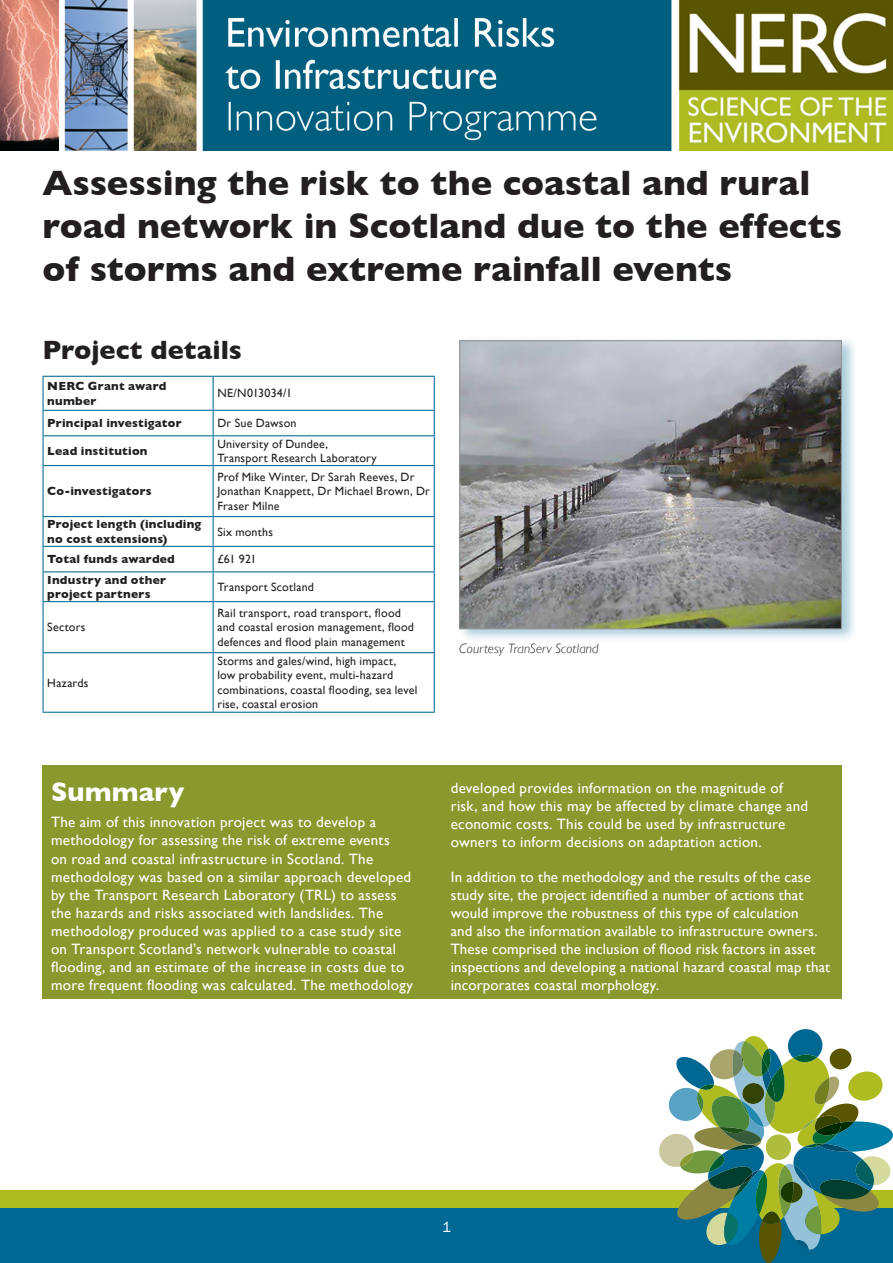
<style>
.page{position:relative;width:893px;height:1263px;background:#fff}
.page>*{position:absolute;margin:0;border:0;box-sizing:border-box;transform-origin:0 0}
.t1{font:700 36px/43.2px "Gill Sans";color:#231f20}
.t2{font:700 27px "Gill Sans";color:#231f20}
.t3{font:700 27px "Gill Sans";letter-spacing:.005em;color:#fff}
.t4{font:15px/18px "Gill Sans";letter-spacing:.015em;color:#fff}
.t5{font:15px "Franklin Gothic";color:#fff}
.t6{font:italic 300 13.5px "Gill Sans";letter-spacing:.01em;color:#231f20}
.t7{font:12px/14.4px "Gill Sans";letter-spacing:.02em;color:#231f20}
.t8{font:700 12px/14.4px "Gill Sans";letter-spacing:.02em;color:#231f20}
</style>
<div class="page">
<div style="left:0;top:1207px;width:893px;height:56px;background:#006893"></div>
<div style="left:0;top:1191px;width:893px;height:17px;background:#aebc21"></div>
<img style="left:0;top:0;width:893px;height:150px">
<svg style="left:657px;top:1029px;width:236px;height:234px"></svg>
<div style="left:43px;top:765px;width:799px;height:234px;background:#8a992e"></div>
<svg style="left:44px;top:377px;width:390px;height:335px"></svg>
<hr style="left:43px;top:376px;width:170px;height:1px;background:#006893">
<hr style="left:43px;top:377px;width:1px;height:33px;background:#006893">
<hr style="left:213px;top:376px;width:222px;height:1px;background:#006893">
<hr style="left:213px;top:377px;width:1px;height:33px;background:#006893">
<hr style="left:434px;top:377px;width:1px;height:33px;background:#006893">
<hr style="left:43px;top:410px;width:170px;height:1px;background:#006893">
<hr style="left:213px;top:410px;width:222px;height:1px;background:#006893">
<hr style="left:43px;top:435px;width:170px;height:1px;background:#006893">
<svg style="left:43px;top:411px;width:1px;height:54px"></svg>
<hr style="left:213px;top:435px;width:222px;height:1px;background:#006893">
<svg style="left:213px;top:411px;width:1px;height:54px"></svg>
<svg style="left:434px;top:411px;width:1px;height:54px"></svg>
<hr style="left:43px;top:465px;width:170px;height:1px;background:#006893">
<hr style="left:43px;top:466px;width:1px;height:50px;background:#006893">
<hr style="left:213px;top:465px;width:222px;height:1px;background:#006893">
<hr style="left:213px;top:466px;width:1px;height:50px;background:#006893">
<hr style="left:434px;top:466px;width:1px;height:50px;background:#006893">
<hr style="left:43px;top:516px;width:170px;height:1px;background:#006893">
<hr style="left:213px;top:516px;width:222px;height:1px;background:#006893">
<hr style="left:43px;top:546px;width:170px;height:1px;background:#006893">
<hr style="left:213px;top:546px;width:222px;height:1px;background:#006893">
<hr style="left:43px;top:571px;width:170px;height:1px;background:#006893">
<svg style="left:43px;top:517px;width:1px;height:84px"></svg>
<hr style="left:213px;top:571px;width:222px;height:1px;background:#006893">
<svg style="left:213px;top:517px;width:1px;height:84px"></svg>
<svg style="left:434px;top:517px;width:1px;height:84px"></svg>
<hr style="left:43px;top:601px;width:170px;height:1px;background:#006893">
<hr style="left:43px;top:602px;width:1px;height:50px;background:#006893">
<hr style="left:213px;top:601px;width:222px;height:1px;background:#006893">
<hr style="left:213px;top:602px;width:1px;height:50px;background:#006893">
<hr style="left:434px;top:602px;width:1px;height:50px;background:#006893">
<hr style="left:43px;top:652px;width:170px;height:1px;background:#006893">
<hr style="left:43px;top:653px;width:1px;height:59px;background:#006893">
<hr style="left:213px;top:652px;width:222px;height:1px;background:#006893">
<hr style="left:213px;top:653px;width:1px;height:59px;background:#006893">
<hr style="left:434px;top:653px;width:1px;height:59px;background:#006893">
<hr style="left:43px;top:712px;width:170px;height:1px;background:#006893">
<hr style="left:213px;top:712px;width:222px;height:1px;background:#006893">
<div style="left:458px;top:335px;width:400px;height:308px;background:#006893;opacity:.33"></div>
<img style="left:461px;top:342px;width:379px;height:285px">
<div style="left:459px;top:340px;width:383px;height:289px;border:1px solid #939598"></div>
<h1 class="t1" style="left:43px;top:161px;width:801px">Assessing the risk to the coastal and rural road network in Scotland due to the effects of storms and extreme rainfall events</h1>
<h2 class="t2" style="left:43px;top:334px;width:201px">Project details</h2>
<p class="t8" style="left:47px;top:379px;width:121px">NERC Grant award number</p>
<p class="t7" style="left:217px;top:386px;width:76px">NE/N013034/1</p>
<p class="t8" style="left:47px;top:416px;width:136px">Principal investigator</p>
<p class="t7" style="left:217px;top:416px;width:81px">Dr Sue Dawson</p>
<p class="t8" style="left:47px;top:443px;width:102px">Lead institution</p>
<p class="t7" style="left:217px;top:436px;width:161px">University of Dundee,<br>Transport Research Laboratory</p>
<p class="t8" style="left:47px;top:484px;width:106px">Co-investigators</p>
<p class="t7" style="left:217px;top:469px;width:214px">Prof Mike Winter, Dr Sarah Reeves, Dr<br>Jonathan Knappett, Dr Michael Brown, Dr<br>Fraser Milne</p>
<p class="t8" style="left:47px;top:517px;width:155px">Project length (including no cost extensions)</p>
<p class="t7" style="left:217px;top:524px;width:57px">Six months</p>
<p class="t8" style="left:47px;top:552px;width:129px">Total funds awarded</p>
<p class="t7" style="left:217px;top:552px;width:41px">£61 921</p>
<p class="t8" style="left:47px;top:572px;width:120px">Industry and other project partners</p>
<p class="t7" style="left:217px;top:579px;width:98px">Transport Scotland</p>
<p class="t7" style="left:47px;top:620px;width:40px">Sectors</p>
<p class="t7" style="left:217px;top:605px;width:198px">Rail transport, road transport, flood and coastal erosion management, flood defences and flood plain management</p>
<p class="t7" style="left:47px;top:675px;width:43px">Hazards</p>
<p class="t7" style="left:217px;top:654px;width:201px">Storms and gales/wind, high impact, low probability event, multi-hazard combinations, coastal flooding, sea level rise, coastal erosion</p>
<p class="t6" style="left:459px;top:641px;width:141px">Courtesy TranServ Scotland</p>
<h2 class="t3" style="left:51px;top:776px;width:135px">Summary</h2>
<p class="t4" style="left:51px;top:813px;width:364px">The aim of this innovation project was to develop a methodology for assessing the risk of extreme events<br>on road and coastal infrastructure in Scotland. The methodology was based on a similar approach developed by the Transport Research Laboratory (TRL) to assess the hazards and risks associated with landslides. The methodology produced was applied to a case study site on Transport Scotland’s network vulnerable to coastal flooding, and an estimate of the increase in costs due to more frequent flooding was calculated. The methodology</p>
<p class="t4" style="left:451px;top:779px;width:359px">developed provides information on the magnitude of risk, and how this may be affected by climate change and economic costs. This could be used by infrastructure owners to inform decisions on adaptation action.</p>
<p class="t4" style="left:451px;top:868px;width:381px">In addition to the methodology and the results of the case study site, the project identified a number of actions that would improve the robustness of this type of calculation<br>and also the information available to infrastructure owners.<br>These comprised the inclusion of flood risk factors in asset inspections and developing a national hazard coastal map that incorporates coastal morphology.</p>
<p class="t5" style="left:442px;top:1218px;width:10px">1</p>
</div>
